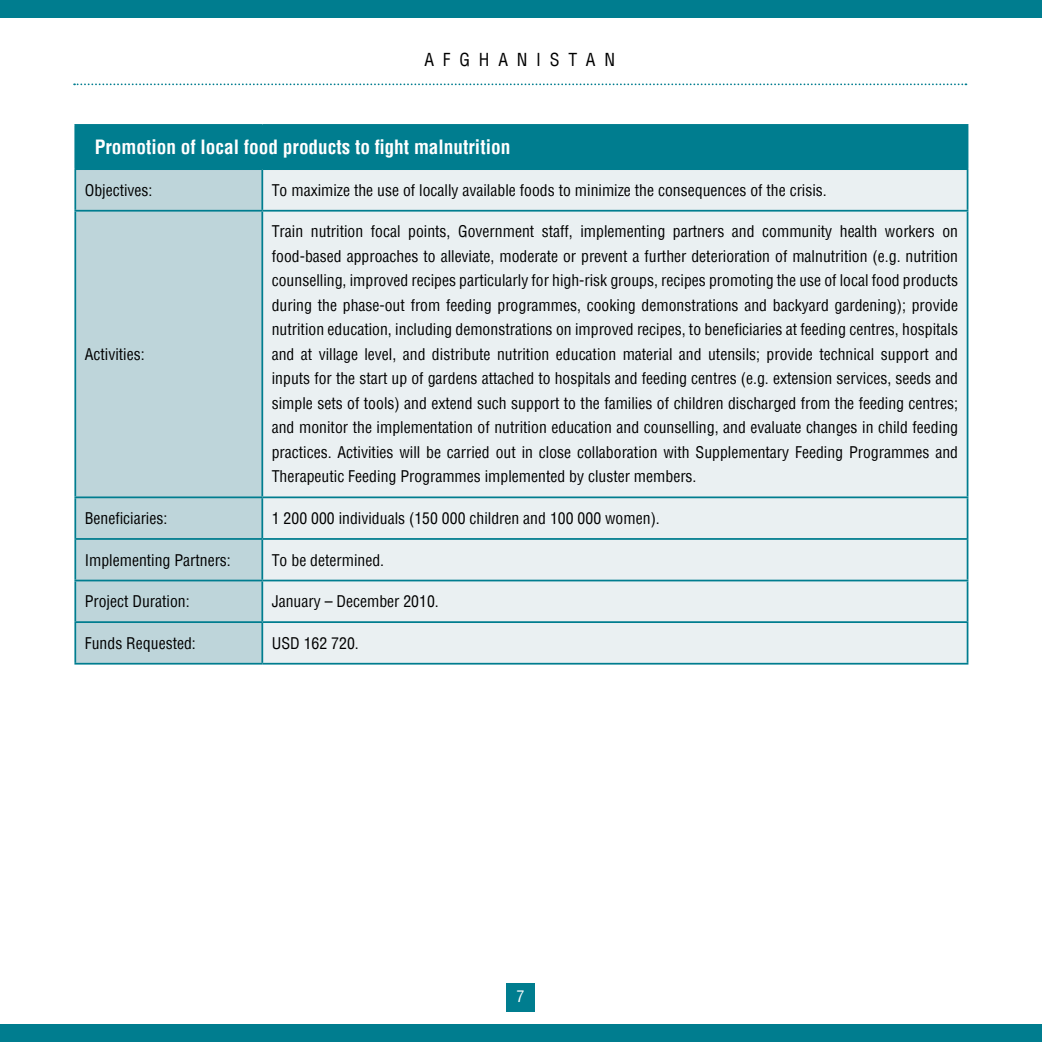
<style>
.page{position:relative;width:1042px;height:1042px;background:#fff}
.page>*{position:absolute;margin:0;border:0;box-sizing:border-box;transform-origin:0 0}
.t1{font:700 condensed 19.25px "Helvetica";color:#fff}
.t2{font:condensed 17.5px "Helvetica";letter-spacing:.5em;color:#000}
.t3{font:condensed 15.75px/24.5px "Helvetica";color:#000;text-align:justify}
</style>
<div class="page">
<div style="left:506px;top:983px;width:28px;height:29px;background:#007d8f"></div>
<div style="left:75px;top:125px;width:892px;height:44px;background:#007d8f"></div>
<div style="left:76px;top:170px;width:185px;height:493px;background:#bed5da"></div>
<div style="left:263px;top:170px;width:703px;height:493px;background:#eaf0f2"></div>
<hr style="left:74px;top:124px;width:188px;height:2px;background:#007d8f">
<hr style="left:74px;top:126px;width:2px;height:42px;background:#007d8f">
<hr style="left:262px;top:124px;width:706px;height:2px;background:#007d8f">
<hr style="left:966px;top:126px;width:2px;height:42px;background:#007d8f">
<hr style="left:74px;top:168px;width:188px;height:2px;background:#007d8f">
<hr style="left:74px;top:170px;width:2px;height:40px;background:#007d8f">
<hr style="left:262px;top:168px;width:706px;height:2px;background:#007d8f">
<hr style="left:261px;top:170px;width:2px;height:40px;background:#007d8f">
<hr style="left:966px;top:170px;width:2px;height:40px;background:#007d8f">
<hr style="left:74px;top:210px;width:188px;height:2px;background:#007d8f">
<hr style="left:74px;top:212px;width:2px;height:284px;background:#007d8f">
<hr style="left:262px;top:210px;width:706px;height:2px;background:#007d8f">
<hr style="left:261px;top:212px;width:2px;height:284px;background:#007d8f">
<hr style="left:966px;top:212px;width:2px;height:284px;background:#007d8f">
<hr style="left:74px;top:496px;width:188px;height:2px;background:#007d8f">
<hr style="left:74px;top:498px;width:2px;height:40px;background:#007d8f">
<hr style="left:262px;top:496px;width:706px;height:2px;background:#007d8f">
<hr style="left:261px;top:498px;width:2px;height:40px;background:#007d8f">
<hr style="left:966px;top:498px;width:2px;height:40px;background:#007d8f">
<hr style="left:74px;top:538px;width:188px;height:2px;background:#007d8f">
<hr style="left:74px;top:540px;width:2px;height:40px;background:#007d8f">
<hr style="left:262px;top:538px;width:706px;height:2px;background:#007d8f">
<hr style="left:261px;top:540px;width:2px;height:40px;background:#007d8f">
<hr style="left:966px;top:540px;width:2px;height:40px;background:#007d8f">
<hr style="left:74px;top:580px;width:188px;height:1px;background:#007d8f">
<hr style="left:74px;top:581px;width:2px;height:40px;background:#007d8f">
<hr style="left:262px;top:580px;width:706px;height:1px;background:#007d8f">
<hr style="left:261px;top:581px;width:2px;height:40px;background:#007d8f">
<hr style="left:966px;top:581px;width:2px;height:40px;background:#007d8f">
<hr style="left:74px;top:621px;width:188px;height:2px;background:#007d8f">
<hr style="left:74px;top:623px;width:2px;height:40px;background:#007d8f">
<hr style="left:262px;top:621px;width:706px;height:2px;background:#007d8f">
<hr style="left:261px;top:623px;width:2px;height:40px;background:#007d8f">
<hr style="left:966px;top:623px;width:2px;height:40px;background:#007d8f">
<hr style="left:74px;top:663px;width:188px;height:1px;background:#007d8f">
<hr style="left:262px;top:663px;width:706px;height:1px;background:#007d8f">
<svg style="left:74px;top:83px;width:892px;height:2px"></svg>
<div style="left:0;top:0;width:1042px;height:17px;background:#007d8f"></div>
<div style="left:0;top:1024px;width:1042px;height:18px;background:#007d8f"></div>
<p class="t2" style="left:424px;top:49px;width:192px">AFGHANISTAN</p>
<p class="t1" style="left:95px;top:134px;width:417px">Promotion of local food products to fight malnutrition</p>
<p class="t3" style="left:85px;top:178px;width:69px">Objectives:</p>
<p class="t3" style="left:272px;top:178px;width:556px">To maximize the use of locally available foods to minimize the consequences of the crisis.</p>
<p class="t3" style="left:85px;top:342px;width:61px">Activities:</p>
<p class="t3" style="left:272px;top:219px;width:688px">Train nutrition focal points, Government staff, implementing partners and community health workers on food‑based approaches to alleviate, moderate or prevent a further deterioration of malnutrition (e.g. nutrition counselling, improved recipes particularly for high‑risk groups, recipes promoting the use of local food products during the phase‑out from feeding programmes, cooking demonstrations and backyard gardening); provide nutrition education, including demonstrations on improved recipes, to beneficiaries at feeding centres, hospitals and at village level, and distribute nutrition education material and utensils; provide technical support and inputs for the start up of gardens attached to hospitals and feeding centres (e.g. extension services, seeds and simple sets of tools) and extend such support to the families of children discharged from the feeding centres; and monitor the implementation of nutrition education and counselling, and evaluate changes in child feeding practices. Activities will be carried out in close collaboration with Supplementary Feeding Programmes and Therapeutic Feeding Programmes implemented by cluster members.</p>
<p class="t3" style="left:85px;top:506px;width:84px">Beneficiaries:</p>
<p class="t3" style="left:272px;top:506px;width:389px">1 200 000 individuals (150 000 children and 100 000 women).</p>
<p class="t3" style="left:85px;top:547px;width:148px">Implementing Partners:</p>
<p class="t3" style="left:272px;top:547px;width:114px">To be determined.</p>
<p class="t3" style="left:85px;top:589px;width:106px">Project Duration:</p>
<p class="t3" style="left:272px;top:589px;width:169px">January – December 2010.</p>
<p class="t3" style="left:85px;top:630px;width:113px">Funds Requested:</p>
<p class="t3" style="left:272px;top:630px;width:89px">USD 162 720.</p>
</div>
